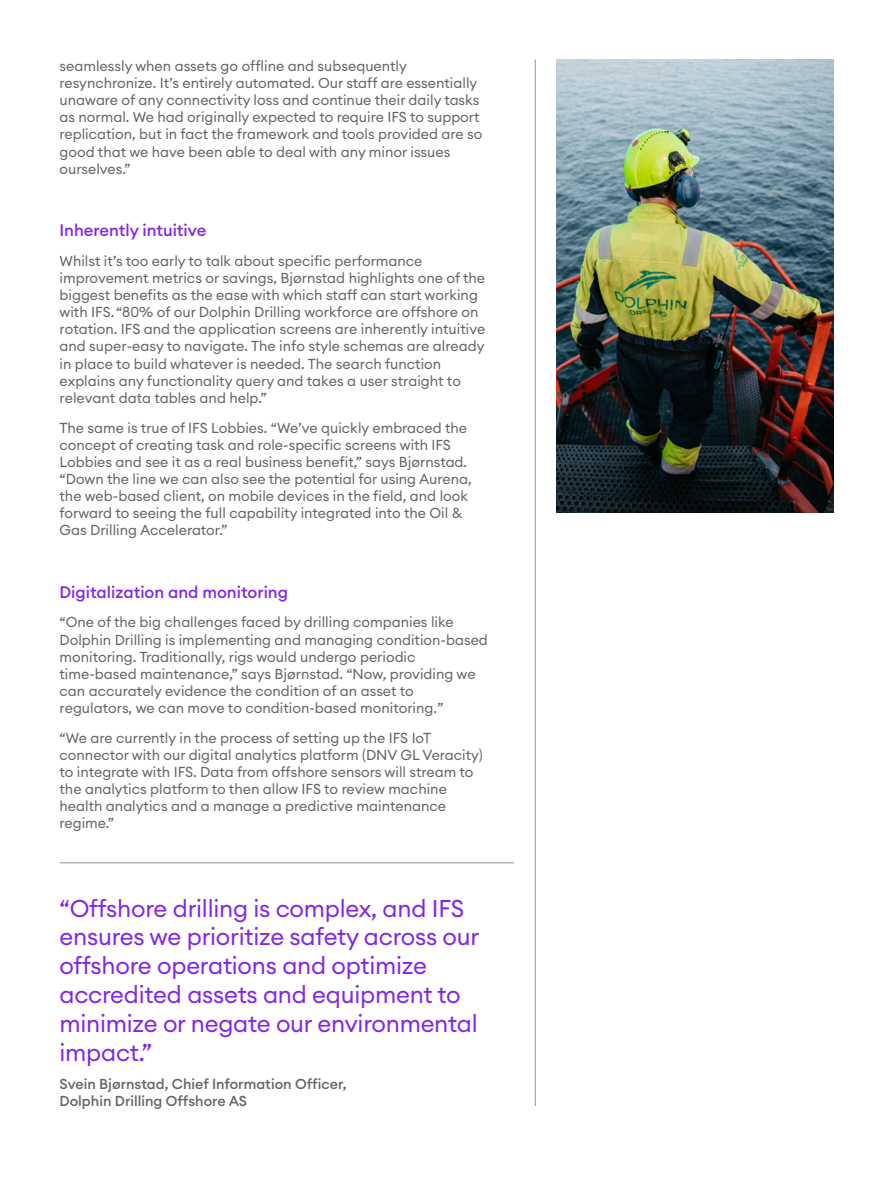
<style>
.page{position:relative;width:893px;height:1191px;background:#fff}
.page>*{position:absolute;margin:0;border:0;box-sizing:border-box;transform-origin:0 0}
.t1{font:24px/28.8px "Euclid Circular A";letter-spacing:-.01em;color:#8427e2}
.t2{font:500 16.5px "Euclid Circular A";color:#8427e2}
.t3{font:14.25px/17.1px "Euclid Circular A";color:#656565}
.t4{font:500 14.25px/17.1px "Euclid Circular A";color:#656565}
</style>
<div class="page">
<hr style="left:535px;top:60px;width:1px;height:1046px;background:#919191">
<hr style="left:60px;top:862px;width:454px;height:1px;background:#919191">
<img style="left:556px;top:60px;width:277px;height:453px">
<p class="t3" style="left:60px;top:57px;width:424px">seamlessly when assets go offline and subsequently resynchronize. It’s entirely automated. Our staff are essentially unaware of any connectivity loss and continue their daily tasks as normal. We had originally expected to require IFS to support replication, but in fact the framework and tools provided are so good that we have been able to deal with any minor issues ourselves.”</p>
<p class="t2" style="left:60px;top:219px;width:148px">Inherently intuitive</p>
<p class="t3" style="left:60px;top:252px;width:427px">Whilst it’s too early to talk about specific performance improvement metrics or savings, Bjørnstad highlights one of the biggest benefits as the ease with which staff can start working with IFS. “80% of our Dolphin Drilling workforce are offshore on rotation. IFS and the application screens are inherently intuitive and super-easy to navigate. The info style schemas are already in place to build whatever is needed. The search function explains any functionality query and takes a user straight to relevant data tables and help.”</p>
<p class="t3" style="left:60px;top:419px;width:414px">The same is true of IFS Lobbies. “We’ve quickly embraced the concept of creating task and role-specific screens with IFS Lobbies and see it as a real business benefit,” says Bjørnstad. “Down the line we can also see the potential for using Aurena, the web-based client, on mobile devices in the field, and look forward to seeing the full capability integrated into the Oil &amp; Gas Drilling Accelerator.”</p>
<p class="t2" style="left:60px;top:581px;width:230px">Digitalization and monitoring</p>
<p class="t3" style="left:60px;top:613px;width:430px">“One of the big challenges faced by drilling companies like Dolphin Drilling is implementing and managing condition-based monitoring. Traditionally, rigs would undergo periodic time-based maintenance,” says Bjørnstad. “Now, providing we can accurately evidence the condition of an asset to regulators, we can move to condition-based monitoring.”</p>
<p class="t3" style="left:60px;top:729px;width:425px">“We are currently in the process of setting up the IFS IoT connector with our digital analytics platform (DNV GL Veracity) to integrate with IFS. Data from offshore sensors will stream to the analytics platform to then allow IFS to review machine health analytics and a manage a predictive maintenance regime.”</p>
<h1 class="t1" style="left:60px;top:893px;width:421px">“Offshore drilling is complex, and IFS ensures we prioritize safety across our offshore operations and optimize accredited assets and equipment to minimize or negate our environmental impact.”</h1>
<p class="t4" style="left:60px;top:1075px;width:288px">Svein Bjørnstad, Chief Information Officer,<br>Dolphin Drilling Offshore AS</p>
</div>
